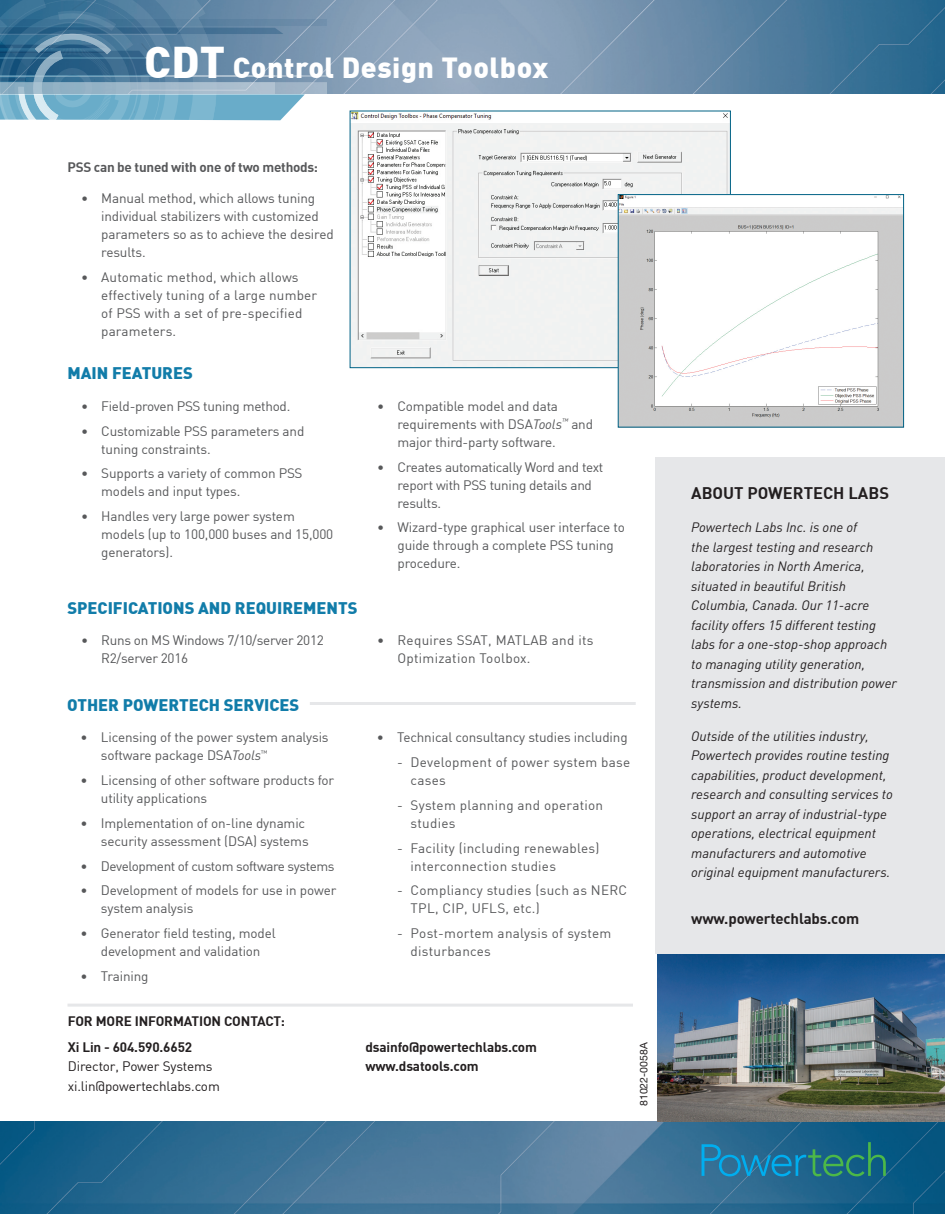
<style>
.page{position:relative;width:945px;height:1215px;background:#fff}
.page>*{position:absolute;margin:0;border:0;box-sizing:border-box;transform-origin:0 0}
.Heading_small{font:900 28.5px "DIN";letter-spacing:.02em;color:#fff}
.Subhead_2{font:900 16.5px "DIN";color:#117ca9}
.t1{font:700 16.5px "DIN";color:#231f20}
.t2{font:700 15px "DIN";letter-spacing:-.01em;color:#231f20}
.Bullets_first{font:13.5px/18px "DIN";letter-spacing:-.01em;color:#57585a}
.t3{font:italic 13.5px/19.5px "DIN";color:#231f20}
.Bullets_1{font:13.5px/18px "DIN";letter-spacing:-.01em;color:#57585a}
.Bullets_2{font:13.5px/18px "DIN";letter-spacing:.02em;color:#57585a}
.Bullets_first-2{font:13.5px/18px "DIN";letter-spacing:.01em;color:#57585a}
.t4{font:700 13.5px/19.5px "DIN";letter-spacing:-.01em;color:#231f20}
.t5{font:13.5px/19.5px "DIN";letter-spacing:-.01em;color:#231f20}
.Bullets_first-3{font:13.5px/18px "DIN";letter-spacing:.02em;color:#57585a}
.Bullets_1-2{font:13.5px "DIN";letter-spacing:-.03em;color:#57585a}
.Body_no_indent{font:700 13.5px "DIN";letter-spacing:-.02em;color:#57585a}
.t6{font:10.5px "Helvetica Neue LT Std";color:#231f20}
.s1{font-size:43.5px}
.s2{font-style:italic}
.s3{font-weight:700}
</style>
<div class="page">
<img style="left:1px;top:1121px;width:943px;height:93px">
<svg style="left:702px;top:1142px;width:184px;height:34px;background:#1f7492"></svg>
<hr style="left:68px;top:1004px;width:565px;height:3px;background:#e6e7e9">
<img style="left:352px;top:113px;width:377px;height:253px">
<div style="left:350px;top:111px;width:381px;height:257px;border:1px solid #006285"></div>
<img style="left:657px;top:953px;width:288px;height:168px">
<div style="left:656px;top:457px;width:289px;height:496px;background:#e6e7e9"></div>
<img style="left:326px;top:0;width:618px;height:94px">
<svg style="left:0;top:0;width:326px;height:121px;background:#6993b0"></svg>
<img style="left:620px;top:196px;width:282px;height:229px">
<div style="left:618px;top:194px;width:286px;height:233px;border:1px solid #006285"></div>
<hr style="left:310px;top:702px;width:326px;height:3px;background:#e6e7e9">
<p class="Heading_small" style="left:144px;top:49px;width:406px"><span class="s1">CDT</span> Control Design Toolbox</p>
<p class="Body_no_indent" style="left:68px;top:158px;width:252px">PSS can be tuned with one of two methods:</p>
<p class="Bullets_first" style="left:101px;top:189px;width:234px;text-indent:-20px">• Manual method, which allows tuning individual stabilizers with customized parameters so as to achieve the desired results.</p>
<p class="Bullets_first-2" style="left:101px;top:268px;width:217px;text-indent:-20px">• Automatic method, which allows effectively tuning of a large number of PSS with a set of pre-specified parameters.</p>
<p class="Subhead_2" style="left:68px;top:362px;width:127px">MAIN FEATURES</p>
<p class="Bullets_first" style="left:81px;top:397px;width:211px">• Field-proven PSS tuning method.</p>
<p class="Bullets_first" style="left:101px;top:422px;width:205px;text-indent:-20px">• Customizable PSS parameters and tuning constraints.</p>
<p class="Bullets_first" style="left:101px;top:464px;width:203px;text-indent:-20px">• Supports a variety of common PSS models and input types.</p>
<p class="Bullets_first" style="left:101px;top:507px;width:234px;text-indent:-20px">• Handles very large power system models (up to 100,000 buses and 15,000 generators).</p>
<p class="Bullets_first" style="left:398px;top:397px;width:197px;text-indent:-20px">• Compatible model and data requirements with DSA<span class="s2">Tools</span><sup>™</sup> and major third-party software.</p>
<p class="Bullets_first" style="left:398px;top:458px;width:207px;text-indent:-20px">• Creates automatically Word and text report with PSS tuning details and results.</p>
<p class="Bullets_first" style="left:398px;top:518px;width:229px;text-indent:-20px">• Wizard-type graphical user interface to guide through a complete PSS tuning procedure.</p>
<p class="Subhead_2" style="left:68px;top:597px;width:292px">SPECIFICATIONS AND REQUIREMENTS</p>
<p class="Bullets_first" style="left:101px;top:631px;width:224px;text-indent:-20px">• Runs on MS Windows 7/10/server 2012<br>R2/server 2016</p>
<p class="Bullets_first-3" style="left:398px;top:631px;width:198px;text-indent:-20px">• Requires SSAT, MATLAB and its<br>Optimization Toolbox.</p>
<p class="Subhead_2" style="left:67px;top:694px;width:234px">OTHER POWERTECH SERVICES</p>
<p class="Bullets_1" style="left:101px;top:728px;width:229px;text-indent:-20px">• Licensing of the power system analysis software package DSA<span class="s2">Tools</span><sup>™</sup></p>
<p class="Bullets_1" style="left:101px;top:771px;width:235px;text-indent:-20px">• Licensing of other software products for utility applications</p>
<p class="Bullets_1" style="left:81px;top:814px;width:230px;text-align:right">• Implementation of on-line dynamic security assessment (DSA) systems</p>
<p class="Bullets_1-2" style="left:81px;top:857px;width:255px">• Development of custom software systems</p>
<p class="Bullets_1" style="left:101px;top:881px;width:237px;text-indent:-20px">• Development of models for use in power system analysis</p>
<p class="Bullets_1" style="left:81px;top:924px;width:197px;text-align:center">• Generator field testing, model development and validation</p>
<p class="Bullets_1" style="left:81px;top:967px;width:69px">• Training</p>
<p class="Bullets_1" style="left:377px;top:728px;width:252px">• Technical consultancy studies including</p>
<p class="Bullets_2" style="left:411px;top:753px;width:221px;text-indent:-14px">- Development of power system base cases</p>
<p class="Bullets_2" style="left:411px;top:796px;width:194px;text-indent:-14px">- System planning and operation studies</p>
<p class="Bullets_2" style="left:411px;top:838px;width:190px;text-indent:-14px">- Facility (including renewables) interconnection studies</p>
<p class="Bullets_2" style="left:411px;top:881px;width:218px;text-indent:-14px">- Compliancy studies (such as NERC<br>TPL, CIP, UFLS, etc.)</p>
<p class="Bullets_2" style="left:411px;top:924px;width:202px;text-indent:-14px">- Post-mortem analysis of system disturbances</p>
<p class="t4" style="left:68px;top:1010px;width:219px">FOR MORE INFORMATION CONTACT:</p>
<p class="t5" style="left:68px;top:1037px;width:154px"><span class="s3">Xi Lin - 604.590.6652<br></span>Director, Power Systems xi.lin@powertechlabs.com</p>
<p class="t4" style="left:365px;top:1037px;width:173px">dsainfo@powertechlabs.com www.dsatools.com</p>
<p class="t6" style="left:637px;top:1106px;width:65px;rotate:-90deg">81022-0058A</p>
<p class="t1" style="left:691px;top:483px;width:199px">ABOUT POWERTECH LABS</p>
<p class="t3" style="left:691px;top:518px;width:207px">Powertech Labs Inc. is one of<br>the largest testing and research laboratories in North America, situated in beautiful British<br>Columbia, Canada. Our 11-acre facility offers 15 different testing labs for a one-stop-shop approach to managing utility generation, transmission and distribution power systems.</p>
<p class="t3" style="left:691px;top:726px;width:203px">Outside of the utilities industry, Powertech provides routine testing capabilities, product development, research and consulting services to support an array of industrial-type operations, electrical equipment manufacturers and automotive original equipment manufacturers.</p>
<p class="t2" style="left:691px;top:909px;width:170px">www.powertechlabs.com</p>
</div>
